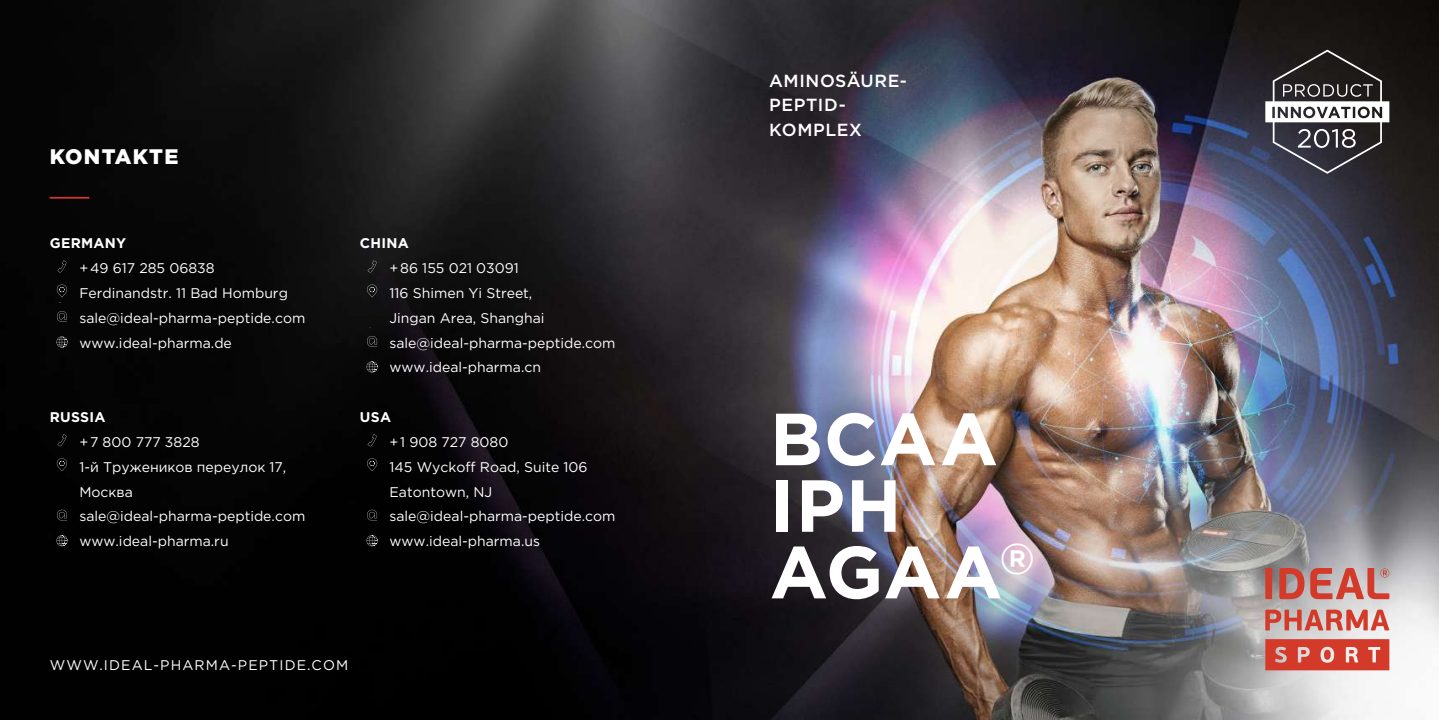
<style>
.page{position:relative;width:1439px;height:720px;background:#fff}
.page>*{position:absolute;margin:0;border:0;box-sizing:border-box;transform-origin:0 0}
.t1{font:700 73.5px/66.5px "Gotham Pro";letter-spacing:.015em;color:#fff}
.t2{font:900 21px "Gotham Pro";letter-spacing:.06em;color:#fff}
.t3{font:500 17.5px/24.5px "Gotham Pro";letter-spacing:.035em;color:#fff}
.t4{font:14px/24.8px "Gotham Pro";color:#fff}
.t5{font:14px "Gotham Pro";letter-spacing:.08em;color:#fff}
.t6{font:700 14px "Gotham Pro";letter-spacing:.02em;color:#fff}
</style>
<div class="page">
<img style="left:0;top:0;width:1439px;height:719px">
<svg style="left:1265px;top:567px;width:124px;height:103px;background:#cf8078"></svg>
<svg style="left:1265px;top:50px;width:124px;height:124px;background:#535154"></svg>
<hr style="left:50px;top:197px;width:39px;height:1px;background:#d43a2a">
<svg style="left:57px;top:260px;width:9px;height:12px"></svg>
<svg style="left:57px;top:284px;width:10px;height:13px"></svg>
<svg style="left:57px;top:311px;width:10px;height:11px"></svg>
<svg style="left:56px;top:336px;width:11px;height:11px"></svg>
<svg style="left:57px;top:434px;width:9px;height:12px"></svg>
<svg style="left:57px;top:458px;width:10px;height:13px"></svg>
<svg style="left:57px;top:509px;width:10px;height:11px"></svg>
<svg style="left:56px;top:535px;width:11px;height:11px"></svg>
<svg style="left:368px;top:260px;width:8px;height:12px"></svg>
<svg style="left:367px;top:284px;width:10px;height:13px"></svg>
<svg style="left:367px;top:336px;width:10px;height:10px"></svg>
<svg style="left:366px;top:361px;width:11px;height:11px"></svg>
<svg style="left:368px;top:434px;width:8px;height:12px"></svg>
<svg style="left:367px;top:458px;width:10px;height:13px"></svg>
<svg style="left:367px;top:509px;width:10px;height:11px"></svg>
<svg style="left:366px;top:535px;width:11px;height:11px"></svg>
<h2 class="t2" style="left:50px;top:145px;width:130px">KONTAKTE</h2>
<p class="t6" style="left:50px;top:235px;width:78px">GERMANY</p>
<p class="t4" style="left:79px;top:255px;width:227px">+49 617 285 06838<br>Ferdinandstr. 11 Bad Homburg sale@ideal-pharma-peptide.com www.ideal-pharma.de</p>
<p class="t6" style="left:50px;top:409px;width:57px">RUSSIA</p>
<p class="t4" style="left:79px;top:429px;width:227px">+7 800 777 3828<br>1-й Тружеников переулок 17,<br>Москва sale@ideal-pharma-peptide.com www.ideal-pharma.ru</p>
<p class="t6" style="left:360px;top:235px;width:50px">CHINA</p>
<p class="t4" style="left:389px;top:255px;width:227px">+86 155 021 03091<br>116 Shimen Yi Street,<br>Jingan Area, Shanghai sale@ideal-pharma-peptide.com www.ideal-pharma.cn</p>
<p class="t6" style="left:360px;top:409px;width:33px">USA</p>
<p class="t4" style="left:389px;top:429px;width:227px">+1 908 727 8080<br>145 Wyckoff Road, Suite 106<br>Eatontown, NJ sale@ideal-pharma-peptide.com www.ideal-pharma.us</p>
<p class="t5" style="left:50px;top:657px;width:300px">WWW.IDEAL-PHARMA-PEPTIDE.COM</p>
<p class="t3" style="left:769px;top:68px;width:139px">AMINOSÄURE-<br>PEPTID-<br>KOMPLEX</p>
<h1 class="t1" style="left:770px;top:404px;width:267px">BCAA<br>IPH<br>AGAA<sup>®</sup></h1>
</div>
